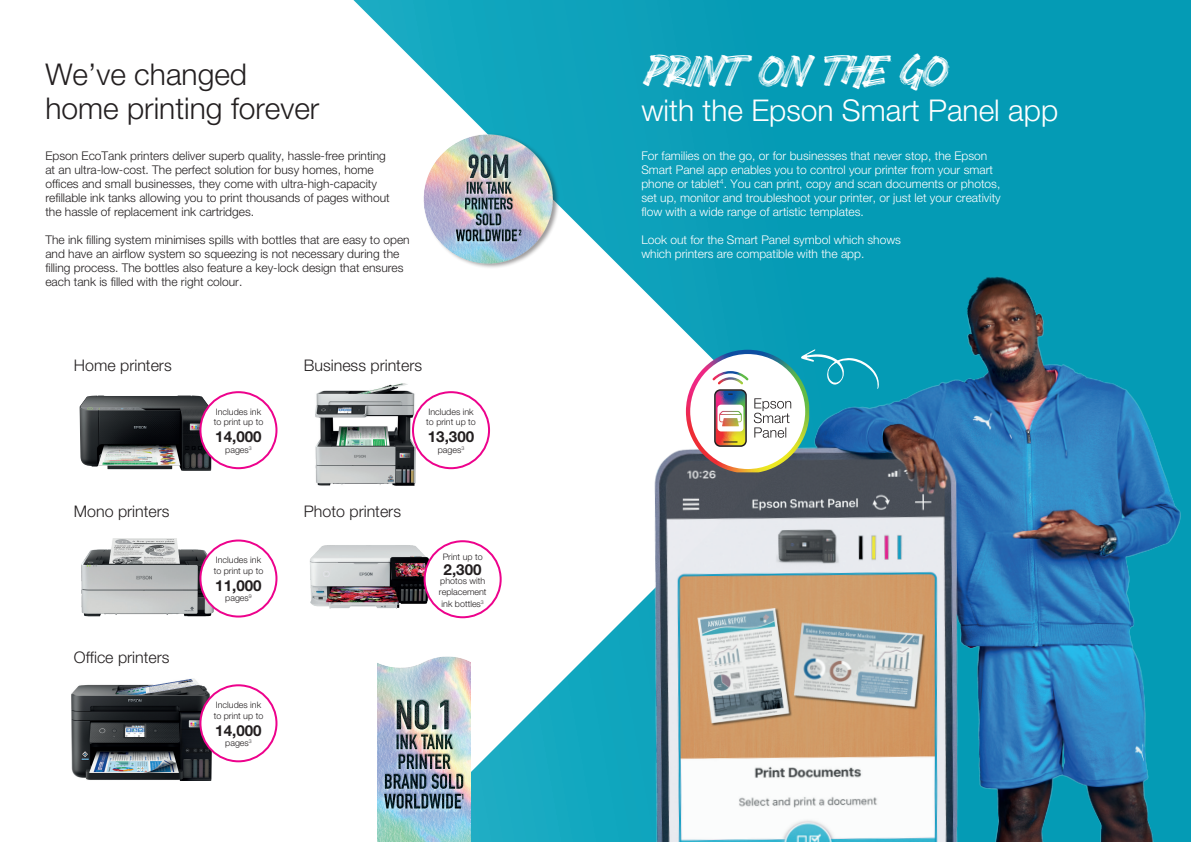
<style>
.page{position:relative;width:1191px;height:842px;background:#fff}
.page>*{position:absolute;margin:0;border:0;box-sizing:border-box;transform-origin:0 0}
.t1{font:36.7px "Briche";letter-spacing:-.03em;color:#fff}
.t2{font:300 30px/34px "Helvetica Neue LT";color:#231f20}
.t3{font:300 30px "Helvetica Neue LT";color:#fff}
.t4{font:300 16px "Helvetica Neue LT";color:#231f20}
.t5{font:700 15.2px "Helvetica Neue LT";color:#231f20}
.t6{font:300 12px/14px "Helvetica Neue LT";color:#231f20}
.t7{font:300 12px/14px "Helvetica Neue LT";color:#fff}
.t8{font:300 8.9px/10.7px "Helvetica Neue LT";color:#231f20}
</style>
<div class="page">
<div style="left:320px;top:0;width:871px;height:842px;background:#049bb5"></div>
<svg style="left:81px;top:0;width:560px;height:842px;fill:#fff"></svg>
<img style="left:641px;top:276px;width:540px;height:566px">
<img style="left:290px;top:534px;width:156px;height:102px">
<img style="left:82px;top:539px;width:131px;height:97px">
<img style="left:79px;top:395px;width:133px;height:76px">
<img style="left:313px;top:382px;width:104px;height:109px">
<img style="left:71px;top:679px;width:140px;height:102px">
<div style="left:200px;top:540px;width:76px;height:76px;background:#fff;border-radius:50%"></div>
<div style="left:199px;top:539px;width:78px;height:78px;border:2px solid #ed028c;border-radius:50%"></div>
<div style="left:200px;top:685px;width:76px;height:76px;background:#fff;border-radius:50%"></div>
<div style="left:199px;top:684px;width:78px;height:78px;border:2px solid #ed028c;border-radius:50%"></div>
<svg style="left:801px;top:349px;width:78px;height:40px"></svg>
<div style="left:200px;top:392px;width:76px;height:76px;background:#fff;border-radius:50%"></div>
<div style="left:199px;top:391px;width:78px;height:78px;border:2px solid #ed028c;border-radius:50%"></div>
<div style="left:413px;top:392px;width:76px;height:76px;background:#fff;border-radius:50%"></div>
<div style="left:412px;top:391px;width:78px;height:78px;border:2px solid #ed028c;border-radius:50%"></div>
<div style="left:424px;top:541px;width:76px;height:76px;background:#fff;border-radius:50%"></div>
<div style="left:423px;top:540px;width:78px;height:78px;border:2px solid #ed028c;border-radius:50%"></div>
<img style="left:686px;top:350px;width:123px;height:122px">
<div style="left:690px;top:354px;width:115px;height:115px;background:#fff;border-radius:50%"></div>
<img style="left:712px;top:371px;width:36px;height:76px">
<svg style="left:754px;top:398px;width:37px;height:40px"></svg>
<div style="left:423px;top:133px;width:136px;height:136px;background:#231f20;opacity:.45"></div>
<img style="left:423px;top:132px;width:133px;height:133px">
<img style="left:377px;top:656px;width:93px;height:186px">
<p class="t2" style="left:45px;top:56px;width:275px">We’ve changed home printing forever</p>
<p class="t6" style="left:45px;top:148px;width:346px">Epson EcoTank printers deliver superb quality, hassle-free printing at an ultra-low-cost. The perfect solution for busy homes, home offices and small businesses, they come with ultra-high-capacity refillable ink tanks allowing you to print thousands of pages without the hassle of replacement ink cartridges.</p>
<p class="t6" style="left:45px;top:232px;width:366px">The ink filling system minimises spills with bottles that are easy to open and have an airflow system so squeezing is not necessary during the filling process. The bottles also feature a key-lock design that ensures each tank is filled with the right colour.</p>
<p class="t4" style="left:74px;top:356px;width:99px">Home printers</p>
<p class="t4" style="left:74px;top:502px;width:97px">Mono printers</p>
<p class="t4" style="left:74px;top:648px;width:97px">Office printers</p>
<p class="t8" style="left:216px;top:406px;width:47px">Includes ink</p>
<p class="t8" style="left:214px;top:417px;width:51px">to print up to</p>
<p class="t8" style="left:225px;top:444px;width:28px">pages<sup>3</sup></p>
<p class="t5" style="left:215px;top:428px;width:48px">14,000</p>
<p class="t8" style="left:216px;top:554px;width:47px">Includes ink</p>
<p class="t8" style="left:214px;top:565px;width:51px">to print up to</p>
<p class="t8" style="left:225px;top:592px;width:28px">pages<sup>9</sup></p>
<p class="t5" style="left:215px;top:576px;width:48px">11,000</p>
<p class="t8" style="left:216px;top:699px;width:47px">Includes ink</p>
<p class="t8" style="left:214px;top:710px;width:51px">to print up to</p>
<p class="t8" style="left:225px;top:737px;width:28px">pages<sup>3</sup></p>
<p class="t5" style="left:215px;top:721px;width:48px">14,000</p>
<p class="t4" style="left:304px;top:356px;width:120px">Business printers</p>
<p class="t4" style="left:304px;top:502px;width:99px">Photo printers</p>
<p class="t8" style="left:428px;top:406px;width:47px">Includes ink</p>
<p class="t8" style="left:426px;top:417px;width:51px">to print up to</p>
<p class="t8" style="left:438px;top:444px;width:28px">pages<sup>3</sup></p>
<p class="t5" style="left:428px;top:428px;width:48px">13,300</p>
<p class="t8" style="left:443px;top:551px;width:41px">Print up to</p>
<p class="t8" style="left:439px;top:575px;width:49px">photos with replacement</p>
<p class="t8" style="left:441px;top:599px;width:44px">ink bottles<sup>3</sup></p>
<p class="t5" style="left:443px;top:560px;width:39px">2,300</p>
<p class="t1" style="left:641px;top:38px;width:305px">PRINT ON THE GO</p>
<p class="t3" style="left:641px;top:92px;width:418px">with the Epson Smart Panel app</p>
<p class="t7" style="left:641px;top:148px;width:361px">For families on the go, or for businesses that never stop, the Epson Smart Panel app enables you to control your printer from your smart phone or tablet<sup>4</sup>. You can print, copy and scan documents or photos, set up, monitor and troubleshoot your printer, or just let your creativity flow with a wide range of artistic templates.</p>
<p class="t7" style="left:641px;top:232px;width:261px">Look out for the Smart Panel symbol which shows which printers are compatible with the app.</p>
</div>
